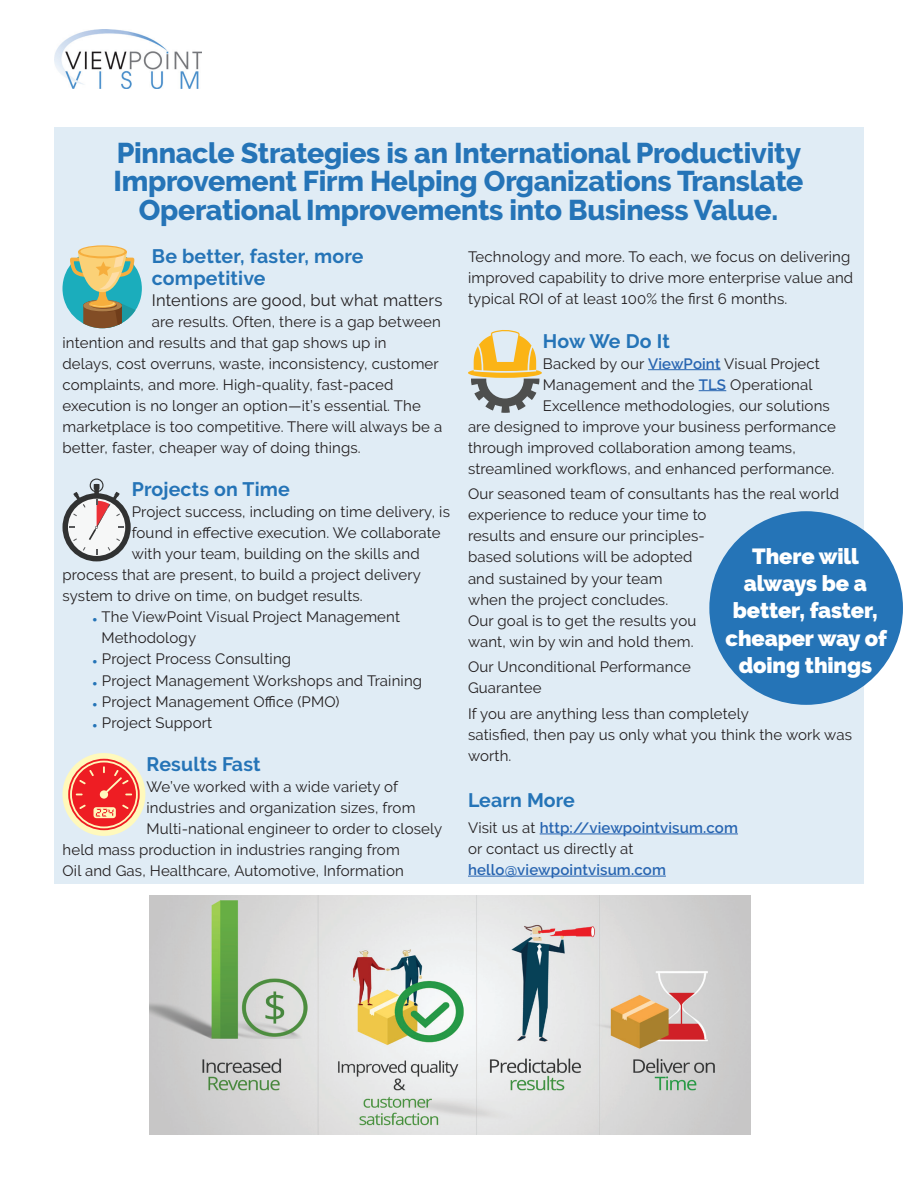
<style>
.page{position:relative;width:918px;height:1188px;background:#fff}
.page>*{position:absolute;margin:0;border:0;box-sizing:border-box;transform-origin:0 0}
.t1{font:800 28.5px/28.5px "Raleway";letter-spacing:-.01em;color:#2574b7;text-align:center}
.t2{font:900 21.9px/27.3px "Raleway";letter-spacing:-.005em;color:#fff;text-align:center}
.t3{font:700 19.5px/21.8px "Raleway";letter-spacing:.01em;color:#2574b7}
.t4{font:16.5px "Raleway";letter-spacing:.01em;color:#231f20}
.t5{font:15px/21.1px "Raleway";letter-spacing:.01em;color:#231f20}
.t6{font:600 15px "Raleway";letter-spacing:.01em;color:#2865b1}
.s1{font-weight:900;color:#2574b7}
.s2{font-weight:600;color:#2865b1}
</style>
<div class="page">
<img style="left:54px;top:30px;width:148px;height:58px">
<div style="left:54px;top:128px;width:810px;height:756px;background:#e0ecf5"></div>
<div style="left:63px;top:249px;width:79px;height:79px;background:#1badbc;border-radius:50%"></div>
<svg style="left:78px;top:245px;width:49px;height:13px"></svg>
<div style="left:80px;top:247px;width:45px;height:9px;background:#fbd177;border-radius:50%"></div>
<svg style="left:70px;top:252px;width:66px;height:76px"></svg>
<div style="left:63px;top:493px;width:68px;height:68px;background:#313232;border-radius:50%"></div>
<div style="left:68px;top:499px;width:57px;height:57px;background:#f6f7f7;border-radius:50%"></div>
<svg style="left:69px;top:479px;width:55px;height:62px"></svg>
<div style="left:63px;top:753px;width:82px;height:83px;background:#fff9bc;border-radius:50%"></div>
<svg style="left:68px;top:759px;width:72px;height:71px"></svg>
<hr style="left:648px;top:369px;width:73px;height:1px;background:#2865b1">
<svg style="left:699px;top:390px;width:27px;height:1px"></svg>
<hr style="left:540px;top:834px;width:198px;height:1px;background:#2865b1">
<hr style="left:468px;top:876px;width:198px;height:1px;background:#2865b1">
<svg style="left:468px;top:330px;width:74px;height:83px"></svg>
<div style="left:709px;top:511px;width:194px;height:194px;background:#2574b7;border-radius:50%"></div>
<img style="left:150px;top:896px;width:600px;height:238px">
<h1 class="t1" style="left:114px;top:139px;width:691px">Pinnacle Strategies is an International Productivity<br>Improvement Firm Helping Organizations Translate<br>Operational Improvements into Business Value.</h1>
<h3 class="t3" style="left:152px;top:245px;width:213px">Be better, faster, more competitive</h3>
<p class="t4" style="left:152px;top:290px;width:292px">Intentions are good, but what matters</p>
<p class="t5" style="left:63px;top:311px;width:381px;text-indent:89px">are results. Often, there is a gap between intention and results and that gap shows up in<br>delays, cost overruns, waste, inconsistency, customer complaints, and more. High-quality, fast-paced execution is no longer an option—it’s essential. The marketplace is too competitive. There will always be a better, faster, cheaper way of doing things.</p>
<h3 class="t3" style="left:132px;top:479px;width:160px">Projects on Time</h3>
<p class="t5" style="left:132px;top:501px;width:320px">Project success, including on time delivery, is</p>
<p class="t5" style="left:132px;top:522px;width:310px">found in effective execution. We collaborate</p>
<p class="t5" style="left:132px;top:543px;width:289px">with your team, building on the skills and</p>
<p class="t5" style="left:63px;top:564px;width:360px">process that are present, to build a project delivery</p>
<p class="t5" style="left:63px;top:585px;width:302px">system to drive on time, on budget results.</p>
<p class="t5" style="left:102px;top:607px;width:300px;text-indent:-9px"><span class="s1">•</span> The ViewPoint Visual Project Management<br>Methodology</p>
<p class="t5" style="left:92px;top:649px;width:200px"><span class="s1">•</span> Project Process Consulting</p>
<p class="t5" style="left:92px;top:670px;width:331px"><span class="s1">•</span> Project Management Workshops and Training</p>
<p class="t5" style="left:92px;top:691px;width:249px"><span class="s1">•</span> Project Management Office (PMO)</p>
<p class="t5" style="left:92px;top:712px;width:121px"><span class="s1">•</span> Project Support</p>
<h3 class="t3" style="left:147px;top:753px;width:116px">Results Fast</h3>
<p class="t5" style="left:147px;top:776px;width:253px">We’ve worked with a wide variety of</p>
<p class="t5" style="left:147px;top:797px;width:270px">industries and organization sizes, from</p>
<p class="t5" style="left:147px;top:818px;width:297px">Multi-national engineer to order to closely</p>
<p class="t5" style="left:62px;top:839px;width:339px">held mass production in industries ranging from</p>
<p class="t5" style="left:62px;top:860px;width:343px">Oil and Gas, Healthcare, Automotive, Information</p>
<p class="t5" style="left:468px;top:246px;width:387px">Technology and more. To each, we focus on delivering improved capability to drive more enterprise value and typical ROI of at least 100% the first 6 months.</p>
<h3 class="t3" style="left:543px;top:330px;width:129px">How We Do It</h3>
<p class="t5" style="left:543px;top:353px;width:278px">Backed by our <span class="s2">ViewPoint</span> Visual Project</p>
<p class="t5" style="left:543px;top:374px;width:271px">Management and the <span class="s2">TLS</span> Operational</p>
<p class="t5" style="left:543px;top:395px;width:288px">Excellence methodologies, our solutions</p>
<p class="t5" style="left:468px;top:416px;width:369px">are designed to improve your business performance</p>
<p class="t5" style="left:468px;top:437px;width:329px">through improved collaboration among teams,</p>
<p class="t5" style="left:468px;top:458px;width:368px">streamlined workflows, and enhanced performance.</p>
<p class="t5" style="left:468px;top:483px;width:373px">Our seasoned team of consultants has the real world experience to reduce your time to<br>results and ensure our principles-<br>based solutions will be adopted<br>and sustained by your team<br>when the project concludes.<br>Our goal is to get the results you<br>want, win by win and hold them.</p>
<p class="t5" style="left:468px;top:656px;width:224px">Our Unconditional Performance<br>Guarantee</p>
<p class="t5" style="left:468px;top:703px;width:386px">If you are anything less than completely<br>satisfied, then pay us only what you think the work was worth.</p>
<h3 class="t3" style="left:468px;top:790px;width:108px">Learn More</h3>
<p class="t5" style="left:468px;top:817px;width:272px">Visit us at <span class="s2">http://viewpointvisum.com </span>or contact us directly at</p>
<p class="t6" style="left:468px;top:861px;width:199px">hello@viewpointvisum.com</p>
<h2 class="t2" style="left:726px;top:542px;width:163px">There will always be a better, faster, cheaper way of doing things</h2>
</div>
